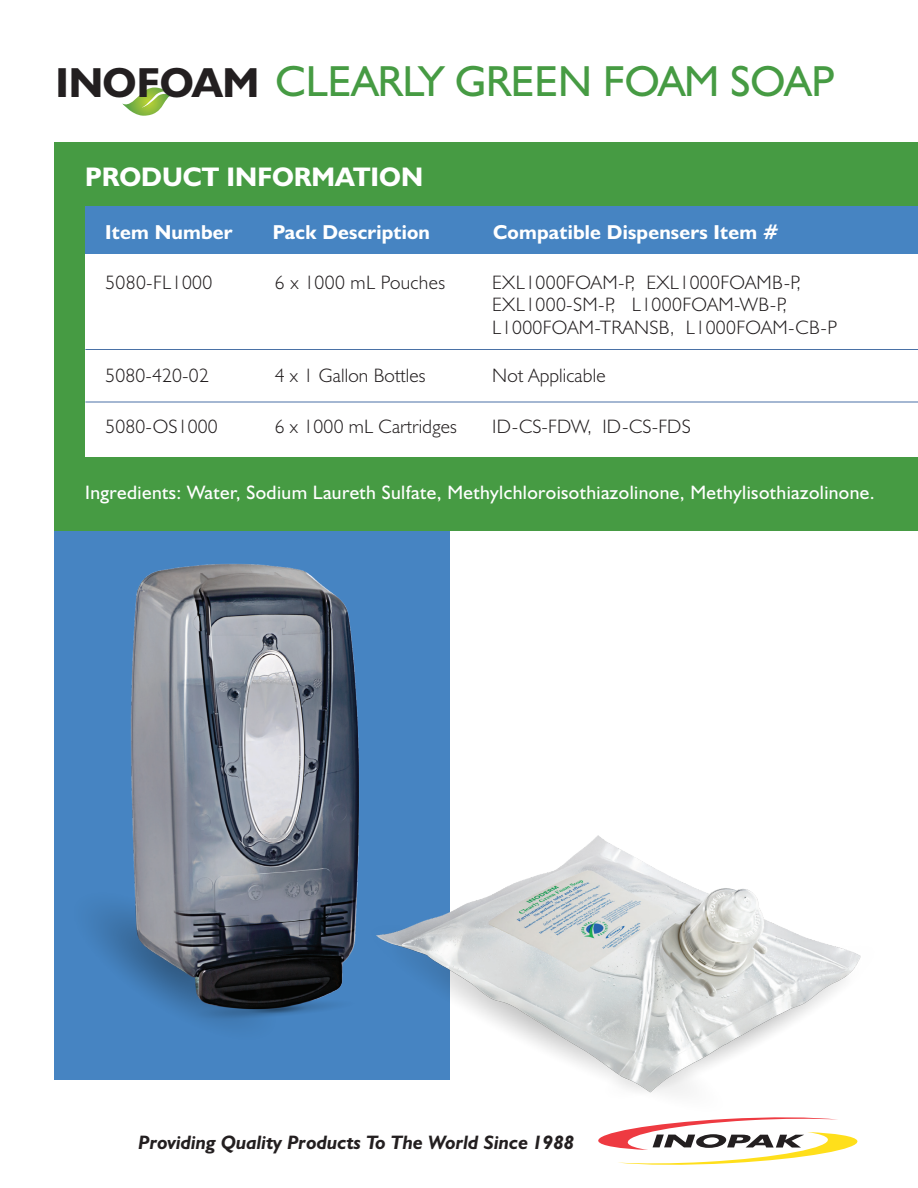
<style>
.page{position:relative;width:918px;height:1188px;background:#fff}
.page>*{position:absolute;margin:0;border:0;box-sizing:border-box;transform-origin:0 0}
.t1{font:43.65px "Humanist 521 BT";color:#469b43}
.t2{font:700 27px "Humanist 521 BT";color:#fff}
.t3{font:700 20.25px "Humanist 521 BT";letter-spacing:.01em;color:#fff}
.t4{font:300 19.5px/22.5px "Humanist 521 BT";letter-spacing:.02em;color:#231f20}
.t5{font:19.5px "Humanist 521 BT";letter-spacing:.02em;color:#fff}
.t6{font:italic 700 19.5px "Humanist 521 BT";color:#231f20}
.s1{font-weight:700;font-size:42.15px;color:#231f20}
</style>
<div class="page">
<div style="left:54px;top:516px;width:396px;height:564px;background:#4684c2"></div>
<div style="left:54px;top:142px;width:864px;height:389px;background:#469b43"></div>
<svg style="left:122px;top:88px;width:52px;height:28px"></svg>
<div style="left:85px;top:206px;width:833px;height:251px;background:#fff"></div>
<div style="left:85px;top:206px;width:833px;height:48px;background:#4684c2"></div>
<hr style="left:85px;top:349px;width:833px;height:1px;background:#4a71a6">
<hr style="left:85px;top:402px;width:833px;height:1px;background:#4a71a6">
<img style="left:94px;top:563px;width:265px;height:462px">
<img style="left:335px;top:775px;width:526px;height:390px">
<h1 class="t1" style="left:56px;top:55px;width:781px"><span class="s1">INOFOAM</span> CLEARLY GREEN FOAM SOAP</h1>
<h2 class="t2" style="left:85px;top:160px;width:340px">PRODUCT INFORMATION</h2>
<p class="t3" style="left:105px;top:220px;width:129px">Item Number</p>
<p class="t3" style="left:273px;top:220px;width:159px">Pack Description</p>
<p class="t3" style="left:493px;top:220px;width:287px">Compatible Dispensers Item #</p>
<p class="t4" style="left:105px;top:271px;width:109px">5080-FL1000</p>
<p class="t4" style="left:275px;top:271px;width:172px">6 x 1000 mL Pouches</p>
<p class="t4" style="left:492px;top:271px;width:347px">EXL1000FOAM-P, EXL1000FOAMB-P,<br>EXL1000-SM-P, L1000FOAM-WB-P,<br>L1000FOAM-TRANSB, L1000FOAM-CB-P</p>
<p class="t4" style="left:105px;top:364px;width:105px">5080-420-02</p>
<p class="t4" style="left:275px;top:364px;width:152px">4 x 1 Gallon Bottles</p>
<p class="t4" style="left:492px;top:364px;width:115px">Not Applicable</p>
<p class="t4" style="left:105px;top:415px;width:114px">5080-OS1000</p>
<p class="t4" style="left:275px;top:415px;width:184px">6 x 1000 mL Cartridges</p>
<p class="t4" style="left:492px;top:415px;width:200px">ID-CS-FDW, ID-CS-FDS</p>
<p class="t5" style="left:85px;top:480px;width:791px">Ingredients: Water, Sodium Laureth Sulfate, Methylchloroisothiazolinone, Methylisothiazolinone.</p>
<p class="t6" style="left:139px;top:1130px;width:437px">Providing Quality Products To The World Since 1988</p>
</div>
